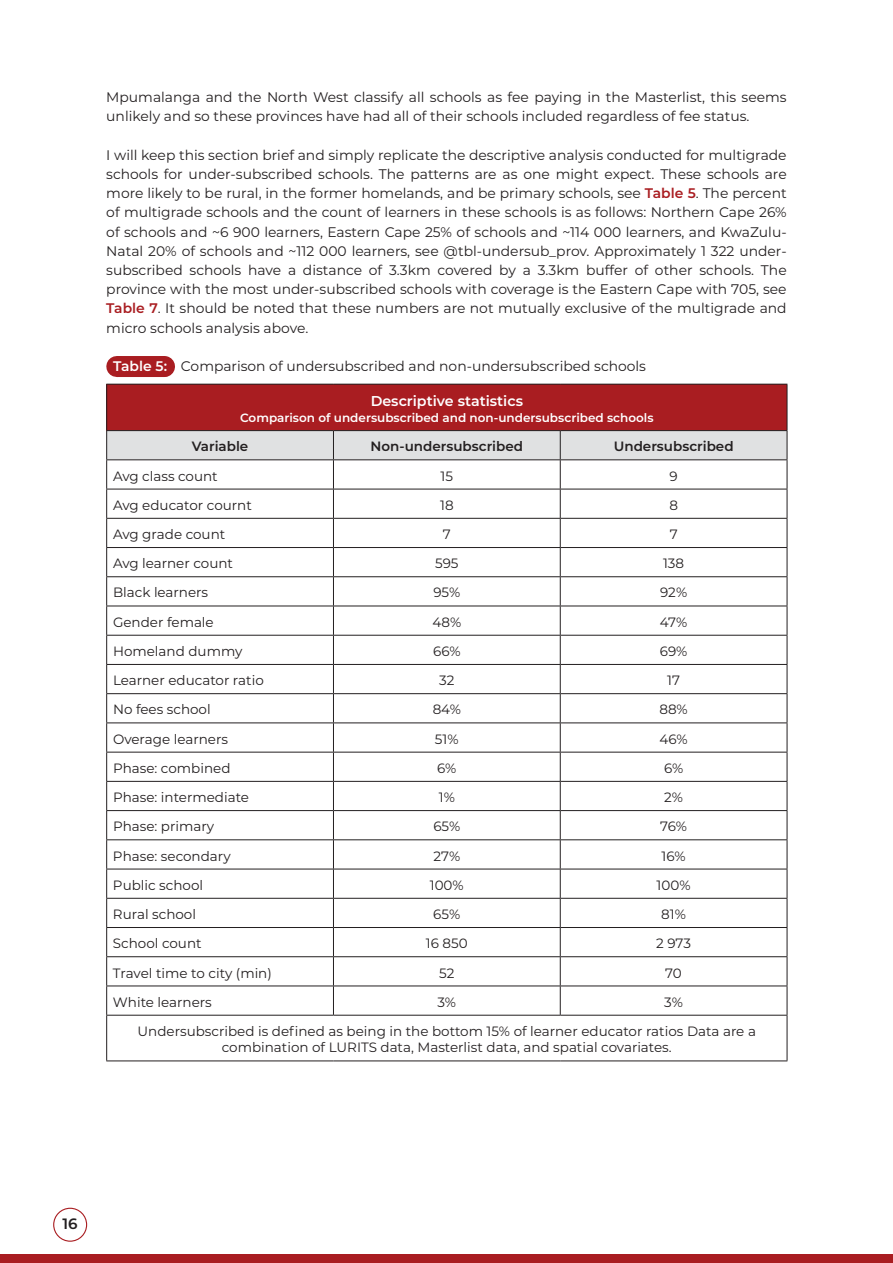
<style>
.page{position:relative;width:893px;height:1263px;background:#fff}
.page>*{position:absolute;margin:0;border:0;box-sizing:border-box;transform-origin:0 0}
.t1{font:600 15px "Montserrat";color:#231f20}
.t2{font:600 14.25px "Montserrat";color:#fff}
.t3{font:13.8px/19.2px "Montserrat";color:#231f20}
.t4{font:13.5px/29.2px "Montserrat";color:#231f20}
.t5{font:600 13.5px "Montserrat";color:#231f20}
.t6{font:600 12px "Montserrat";color:#fff}
.s1{font-weight:600;color:#a91d21}
.s2{font-weight:600;color:#fff}
</style>
<div class="page">
<div style="left:117px;top:356px;width:47px;height:21px;background:#a91d21"></div>
<svg style="left:164px;top:356px;width:1px;height:21px"></svg>
<div style="left:107px;top:384px;width:680px;height:47px;background:#a91d21"></div>
<hr style="left:106px;top:384px;width:227px;height:1px;background:#231f20">
<hr style="left:106px;top:384px;width:1px;height:46px;background:#231f20">
<hr style="left:333px;top:384px;width:227px;height:1px;background:#231f20">
<hr style="left:560px;top:384px;width:227px;height:1px;background:#231f20">
<hr style="left:787px;top:384px;width:1px;height:46px;background:#231f20">
<hr style="left:106px;top:430px;width:227px;height:1px;background:#231f20">
<hr style="left:333px;top:430px;width:227px;height:1px;background:#231f20">
<hr style="left:560px;top:430px;width:227px;height:1px;background:#231f20">
<svg style="left:106px;top:431px;width:682px;height:584px"></svg>
<hr style="left:106px;top:1015px;width:227px;height:1px;background:#231f20">
<hr style="left:106px;top:1015px;width:1px;height:45px;background:#231f20">
<hr style="left:333px;top:1015px;width:227px;height:1px;background:#231f20">
<hr style="left:560px;top:1015px;width:227px;height:1px;background:#231f20">
<hr style="left:787px;top:1015px;width:1px;height:45px;background:#231f20">
<hr style="left:106px;top:1060px;width:227px;height:1px;background:#231f20">
<hr style="left:333px;top:1060px;width:227px;height:1px;background:#231f20">
<hr style="left:560px;top:1060px;width:227px;height:1px;background:#231f20">
<div style="left:53px;top:1208px;width:34px;height:34px;border:1px solid #a91d21;border-radius:50%"></div>
<div style="left:0;top:1254px;width:893px;height:9px;background:#a91d21"></div>
<p class="t3" style="left:106px;top:87px;width:682px">Mpumalanga and the North West classify all schools as fee paying in the Masterlist, this seems unlikely and so these provinces have had all of their schools included regardless of fee status.</p>
<p class="t3" style="left:106px;top:145px;width:682px;text-align:justify">I will keep this section brief and simply replicate the descriptive analysis conducted for multigrade schools for under-subscribed schools. The patterns are as one might expect. These schools are more likely to be rural, in the former homelands, and be primary schools, see <span class="s1">Table 5</span>. The percent of multigrade schools and the count of learners in these schools is as follows: Northern Cape 26% of schools and ~6 900 learners, Eastern Cape 25% of schools and ~114 000 learners, and KwaZulu-Natal 20% of schools and ~112 000 learners, see @tbl-undersub_prov. Approximately 1 322 under&shy;subscribed schools have a distance of 3.3km covered by a 3.3km buffer of other schools. The province with the most under-subscribed schools with coverage is the Eastern Cape with 705, see <span class="s1">Table 7</span>. It should be noted that these numbers are not mutually exclusive of the multigrade and micro schools analysis above.</p>
<p class="t3" style="left:113px;top:356px;width:534px"><span class="s2">Table 5:</span> Comparison of undersubscribed and non-undersubscribed schools</p>
<p class="t2" style="left:371px;top:390px;width:154px">Descriptive statistics</p>
<p class="t6" style="left:240px;top:409px;width:415px">Comparison of undersubscribed and non-undersubscribed schools</p>
<p class="t5" style="left:192px;top:437px;width:58px">Variable</p>
<p class="t5" style="left:371px;top:437px;width:154px">Non-undersubscribed</p>
<p class="t5" style="left:614px;top:437px;width:121px">Undersubscribed</p>
<p class="t4" style="left:113px;top:461px;width:106px">Avg class count</p>
<p class="t4" style="left:441px;top:461px;width:14px">15</p>
<p class="t4" style="left:669px;top:461px;width:10px">9</p>
<p class="t4" style="left:113px;top:490px;width:140px">Avg educator cournt</p>
<p class="t4" style="left:440px;top:490px;width:15px">18</p>
<p class="t4" style="left:669px;top:490px;width:10px">8</p>
<p class="t4" style="left:113px;top:519px;width:114px">Avg grade count</p>
<p class="t4" style="left:443px;top:519px;width:9px">7</p>
<p class="t4" style="left:670px;top:519px;width:9px">7</p>
<p class="t4" style="left:113px;top:548px;width:122px">Avg learner count</p>
<p class="t4" style="left:435px;top:548px;width:25px">595</p>
<p class="t4" style="left:663px;top:548px;width:23px">138</p>
<p class="t4" style="left:113px;top:578px;width:97px">Black learners</p>
<p class="t4" style="left:433px;top:578px;width:28px">95%</p>
<p class="t4" style="left:660px;top:578px;width:29px">92%</p>
<p class="t4" style="left:113px;top:607px;width:102px">Gender female</p>
<p class="t4" style="left:432px;top:607px;width:30px">48%</p>
<p class="t4" style="left:660px;top:607px;width:29px">47%</p>
<p class="t4" style="left:113px;top:636px;width:131px">Homeland dummy</p>
<p class="t4" style="left:433px;top:636px;width:29px">66%</p>
<p class="t4" style="left:660px;top:636px;width:29px">69%</p>
<p class="t4" style="left:113px;top:665px;width:152px">Learner educator ratio</p>
<p class="t4" style="left:439px;top:665px;width:17px">32</p>
<p class="t4" style="left:667px;top:665px;width:14px">17</p>
<p class="t4" style="left:113px;top:694px;width:99px">No fees school</p>
<p class="t4" style="left:433px;top:694px;width:30px">84%</p>
<p class="t4" style="left:659px;top:694px;width:30px">88%</p>
<p class="t4" style="left:113px;top:724px;width:116px">Overage learners</p>
<p class="t4" style="left:435px;top:724px;width:25px">51%</p>
<p class="t4" style="left:660px;top:724px;width:30px">46%</p>
<p class="t4" style="left:113px;top:753px;width:119px">Phase: combined</p>
<p class="t4" style="left:437px;top:753px;width:21px">6%</p>
<p class="t4" style="left:664px;top:753px;width:21px">6%</p>
<p class="t4" style="left:113px;top:782px;width:138px">Phase: intermediate</p>
<p class="t4" style="left:439px;top:782px;width:18px">1%</p>
<p class="t4" style="left:664px;top:782px;width:20px">2%</p>
<p class="t4" style="left:113px;top:811px;width:103px">Phase: primary</p>
<p class="t4" style="left:433px;top:811px;width:28px">65%</p>
<p class="t4" style="left:660px;top:811px;width:28px">76%</p>
<p class="t4" style="left:113px;top:841px;width:119px">Phase: secondary</p>
<p class="t4" style="left:433px;top:841px;width:28px">27%</p>
<p class="t4" style="left:662px;top:841px;width:26px">16%</p>
<p class="t4" style="left:113px;top:870px;width:92px">Public school</p>
<p class="t4" style="left:430px;top:870px;width:35px">100%</p>
<p class="t4" style="left:657px;top:870px;width:35px">100%</p>
<p class="t4" style="left:113px;top:899px;width:85px">Rural school</p>
<p class="t4" style="left:433px;top:899px;width:28px">65%</p>
<p class="t4" style="left:661px;top:899px;width:26px">81%</p>
<p class="t4" style="left:113px;top:928px;width:90px">School count</p>
<p class="t4" style="left:426px;top:928px;width:43px">16 850</p>
<p class="t4" style="left:656px;top:928px;width:36px">2 973</p>
<p class="t4" style="left:113px;top:957px;width:160px">Travel time to city (min)</p>
<p class="t4" style="left:439px;top:957px;width:17px">52</p>
<p class="t4" style="left:665px;top:957px;width:18px">70</p>
<p class="t4" style="left:113px;top:987px;width:100px">White learners</p>
<p class="t4" style="left:437px;top:987px;width:20px">3%</p>
<p class="t4" style="left:138px;top:987px;width:620px;text-indent:527px">3%<br>Undersubscribed is defined as being in the bottom 15% of learner educator ratios Data are a</p>
<p class="t4" style="left:222px;top:1032px;width:451px">combination of LURITS data, Masterlist data, and spatial covariates.</p>
<p class="t1" style="left:63px;top:1213px;width:17px">16</p>
</div>
